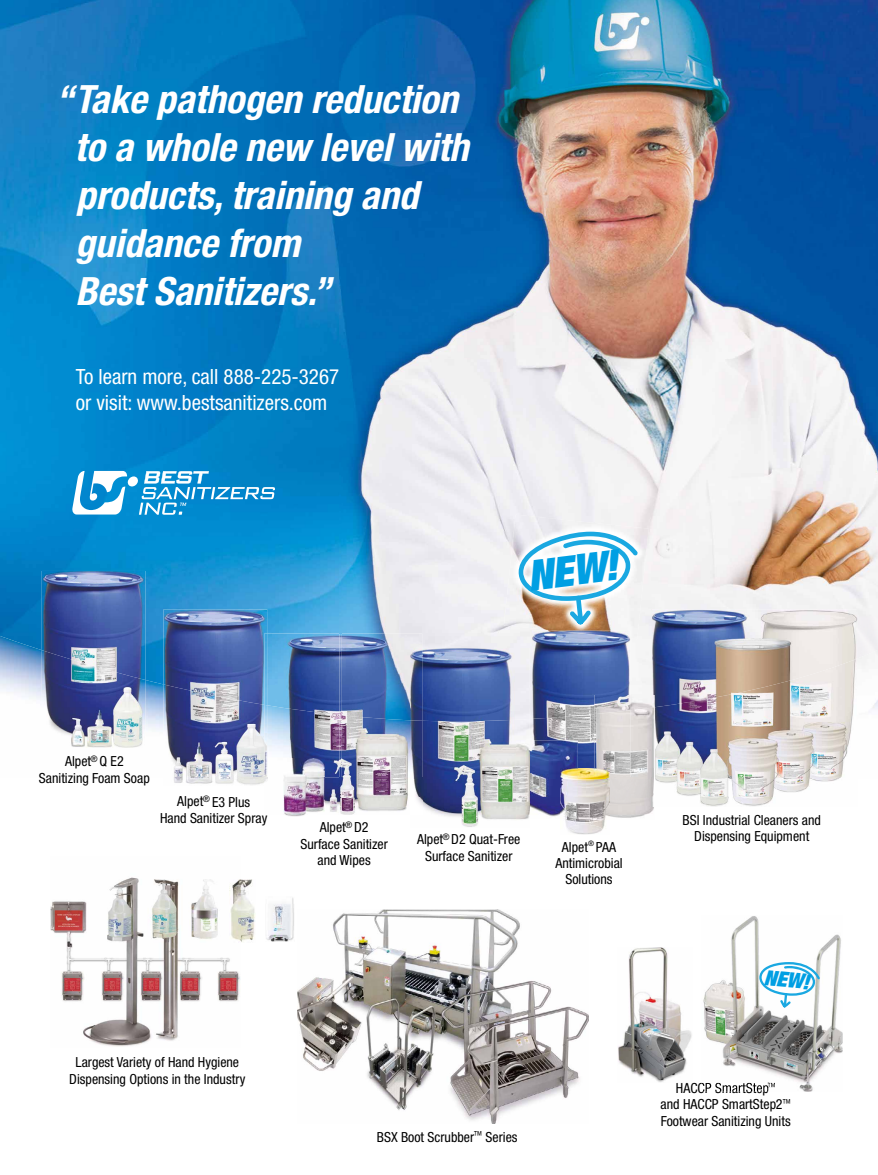
<style>
.page{position:relative;width:878px;height:1175px;background:#fff}
.page>*{position:absolute;margin:0;border:0;box-sizing:border-box;transform-origin:0 0}
.t1{font:italic 900 expanded 42.15px "Helvetica Neue";color:#009fe3}
.t2{font:italic 700 condensed 39px/48px "Helvetica Neue";color:#fff}
.t3{font:italic 900 expanded 21.15px "Helvetica Neue";color:#009fe3}
.t4{font:condensed 21px/25.5px "Helvetica Neue";color:#fff}
.t5{font:condensed 13.95px/16.5px "Helvetica Neue";color:#000;text-align:center}
</style>
<div class="page">
<img style="left:0;top:0;width:339px;height:636px">
<img style="left:339px;top:0;width:2px;height:633px">
<img style="left:341px;top:0;width:429px;height:565px">
<img style="left:770px;top:0;width:108px;height:616px">
<img style="left:341px;top:565px;width:191px;height:85px">
<img style="left:648px;top:565px;width:123px;height:51px">
<img style="left:0;top:636px;width:163px;height:94px">
<img style="left:655px;top:778px;width:185px;height:19px">
<img style="left:702px;top:1091px;width:66px;height:1px">
<img style="left:42px;top:571px;width:104px;height:79px">
<img style="left:42px;top:650px;width:104px;height:98px">
<img style="left:163px;top:609px;width:104px;height:75px">
<img style="left:163px;top:684px;width:101px;height:101px">
<img style="left:652px;top:609px;width:205px;height:86px">
<img style="left:700px;top:797px;width:73px;height:9px">
<img style="left:654px;top:658px;width:203px;height:120px">
<svg style="left:72px;top:471px;width:203px;height:44px"></svg>
<img style="left:50px;top:877px;width:190px;height:170px">
<img style="left:266px;top:898px;width:28px;height:43px">
<img style="left:229px;top:879px;width:26px;height:63px">
<img style="left:297px;top:909px;width:292px;height:214px">
<img style="left:618px;top:947px;width:74px;height:135px">
<img style="left:267px;top:633px;width:74px;height:82px">
<img style="left:341px;top:633px;width:81px;height:82px">
<img style="left:267px;top:705px;width:72px;height:72px">
<img style="left:413px;top:777px;width:104px;height:20px">
<img style="left:267px;top:777px;width:141px;height:37px">
<img style="left:339px;top:715px;width:71px;height:62px">
<img style="left:264px;top:633px;width:3px;height:144px">
<svg style="left:264px;top:777px;width:3px;height:5px"></svg>
<img style="left:284px;top:758px;width:40px;height:58px">
<img style="left:703px;top:916px;width:139px;height:175px">
<img style="left:701px;top:1082px;width:67px;height:9px">
<svg style="left:767px;top:1082px;width:7px;height:5px"></svg>
<img style="left:532px;top:639px;width:98px;height:75px">
<img style="left:532px;top:714px;width:62px;height:54px">
<img style="left:530px;top:806px;width:30px;height:11px">
<img style="left:530px;top:740px;width:48px;height:37px">
<img style="left:630px;top:695px;width:22px;height:12px">
<img style="left:630px;top:707px;width:22px;height:70px">
<img style="left:609px;top:806px;width:45px;height:12px">
<svg style="left:652px;top:695px;width:2px;height:12px"></svg>
<img style="left:652px;top:707px;width:2px;height:70px">
<img style="left:594px;top:695px;width:36px;height:15px">
<img style="left:594px;top:710px;width:36px;height:67px">
<img style="left:565px;top:806px;width:40px;height:24px">
<img style="left:578px;top:768px;width:16px;height:9px">
<img style="left:560px;top:768px;width:18px;height:50px">
<img style="left:594px;top:768px;width:15px;height:51px">
<img style="left:566px;top:824px;width:36px;height:10px">
<img style="left:410px;top:648px;width:120px;height:71px">
<img style="left:422px;top:797px;width:108px;height:30px">
<img style="left:410px;top:719px;width:120px;height:58px">
<img style="left:416px;top:797px;width:6px;height:8px">
<svg style="left:517px;top:777px;width:137px;height:29px;background:#bab7c2"></svg>
<img style="left:504px;top:514px;width:144px;height:125px">
<img style="left:550px;top:630px;width:80px;height:8px">
<svg style="left:518px;top:531px;width:120px;height:93px"></svg>
<svg style="left:759px;top:962px;width:60px;height:45px"></svg>
<h2 class="t2" style="left:75px;top:75px;width:395px;text-indent:-19px">“ Take pathogen reduction to a whole new level with products, training and guidance from<br>Best Sanitizers.”</h2>
<h3 class="t4" style="left:76px;top:364px;width:265px">To learn more, call 888-225-3267 or visit: www.bestsanitizers.com</h3>
<h1 class="t1" style="left:524px;top:549px;width:92px;rotate:-7deg">NEW!</h1>
<p class="t5" style="left:39px;top:753px;width:112px">Alpet<sup>®</sup> Q E2<br>Sanitizing Foam Soap</p>
<p class="t5" style="left:160px;top:793px;width:109px">Alpet<sup>®</sup> E3 Plus<br>Hand Sanitizer Spray</p>
<p class="t5" style="left:300px;top:819px;width:89px">Alpet<sup>®</sup> D2<br>Surface Sanitizer and Wipes</p>
<p class="t5" style="left:417px;top:831px;width:105px">Alpet<sup>®</sup> D2 Quat-Free<br>Surface Sanitizer</p>
<p class="t5" style="left:555px;top:839px;width:69px;line-height:16px">Alpet<sup>®</sup> PAA<br>Antimicrobial<br>Solutions</p>
<p class="t5" style="left:69px;top:1053px;width:177px">Largest Variety of Hand Hygiene<br>Dispensing Options in the Industry</p>
<p class="t5" style="left:377px;top:1128px;width:142px">BSX Boot Scrubber<sup>™</sup> Series</p>
<p class="t5" style="left:682px;top:811px;width:140px">BSI Industrial Cleaners and<br>Dispensing Equipment</p>
<h3 class="t3" style="left:765px;top:964px;width:47px;rotate:5deg">NEW!</h3>
<p class="t5" style="left:660px;top:1079px;width:132px">HACCP SmartStep<sup>™<br></sup>and HACCP SmartStep2<sup>™<br></sup>Footwear Sanitizing Units</p>
</div>
